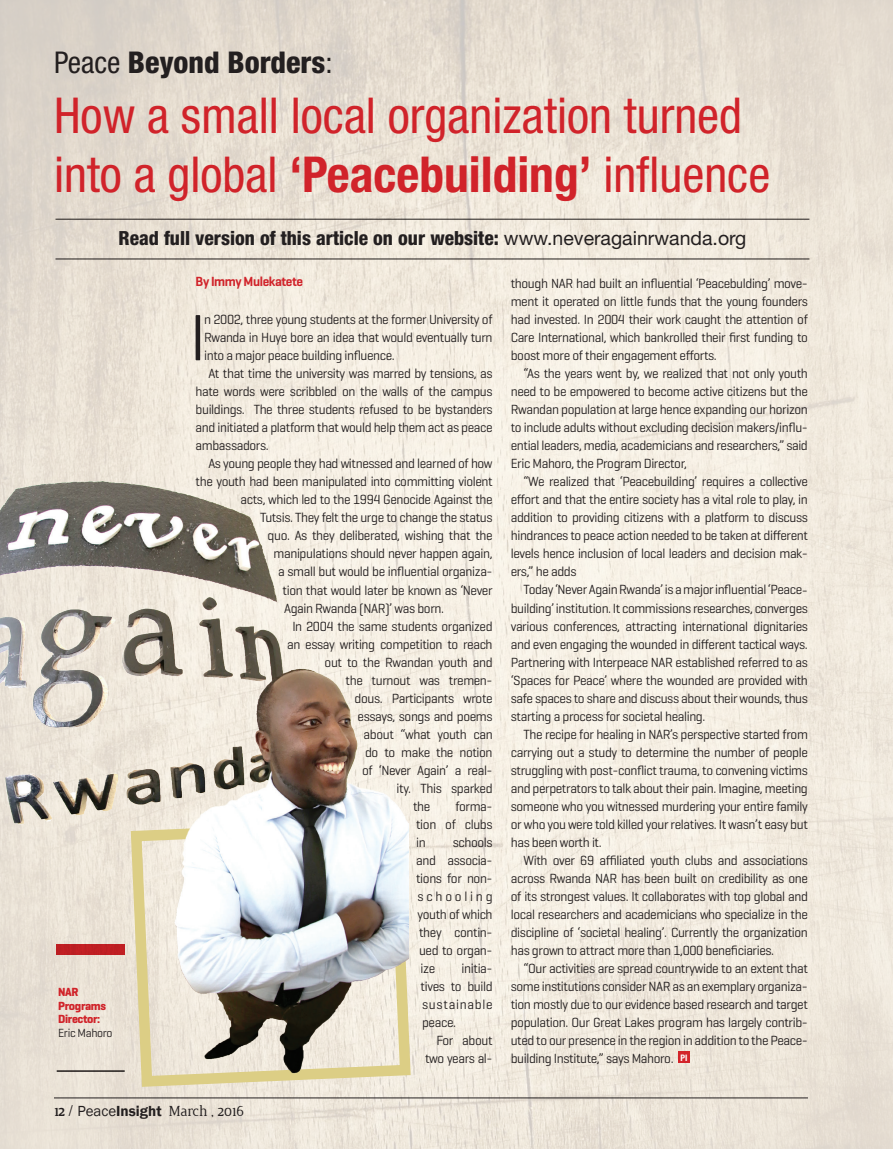
<style>
.page{position:relative;width:893px;height:1149px;background:#fff}
.page>*{position:absolute;margin:0;border:0;box-sizing:border-box;transform-origin:0 0}
.t1{font:66.45px "Geogrotesque";color:#231f20}
.t2{font:condensed 49.5px/59.4px "Helvetica Neue LT Std";color:#d1232a}
.t3{font:800 condensed 30px "Helvetica Neue LT Std";color:#231f20}
.t4{font:800 condensed 19.5px "Helvetica Neue LT Std";color:#231f20}
.t5{font:15px "Jura";color:#231f20}
.t6{font:13.5px/18px "Geogrotesque";letter-spacing:-.03em;color:#231f20;text-align:justify}
.t7{font:600 13.5px "Geogrotesque";letter-spacing:-.03em;color:#d1232a}
.t8{font:13.5px "Geogrotesque";letter-spacing:.21em;color:#231f20}
.t9{font:700 12px/13.5px "Geogrotesque";letter-spacing:-.03em;color:#d1232a}
.t10{font:12px "Geogrotesque";letter-spacing:-.03em;color:#231f20}
.s1{font-weight:400}
.s2{font-weight:700}
.s3{font-weight:400;font-stretch:normal}
.s4{font-family:"Franklin Gothic"}
.s5{font-family:"Franklin Gothic";font-weight:600}
</style>
<div class="page">
<img style="left:0;top:0;width:893px;height:1148px">
<div style="left:678px;top:1051px;width:11px;height:11px;background:#d3242a"></div>
<hr style="left:54px;top:1097px;width:754px;height:1px;background:#231f20">
<hr style="left:56px;top:219px;width:753px;height:1px;background:#231f20">
<hr style="left:56px;top:258px;width:753px;height:1px;background:#231f20">
<svg style="left:125px;top:813px;width:291px;height:278px;background:#ede6d2"></svg>
<img style="left:0;top:471px;width:408px;height:608px">
<h3 class="t3" style="left:54px;top:43px;width:280px"><span class="s1">Peace</span> Beyond Borders<span class="s1">:</span></h3>
<h2 class="t2" style="left:54px;top:85px;width:718px">How a small local organization turned into a global <span class="s2">‘Peacebuilding’</span> influence</h2>
<h3 class="t4" style="left:119px;top:226px;width:629px">Read full version of this article on our website: <span class="s3">www.neveragainrwanda.org</span></h3>
<p class="t9" style="left:58px;top:985px;width:49px">NAR<br>Programs<br>Director:</p>
<p class="t10" style="left:58px;top:1024px;width:56px">Eric Mahoro</p>
<p class="t7" style="left:196px;top:273px;width:109px">By Immy Mulekatete</p>
<h1 class="t1" style="left:190px;top:296px;width:18px">I</h1>
<p class="t6" style="left:204px;top:310px;width:290px">n 2002, three young students at the former University of</p>
<p class="t6" style="left:204px;top:328px;width:290px">Rwanda in Huye bore an idea that would eventually turn</p>
<p class="t6" style="left:204px;top:346px;width:192px">into a major peace building influence.</p>
<p class="t6" style="left:208px;top:364px;width:286px">At that time the university was marred by tensions, as</p>
<p class="t6" style="left:196px;top:382px;width:299px">hate words were scribbled on the walls of the campus</p>
<p class="t6" style="left:196px;top:400px;width:299px">buildings. The three students refused to be bystanders</p>
<p class="t6" style="left:196px;top:418px;width:299px">and initiated a platform that would help them act as peace</p>
<p class="t6" style="left:196px;top:436px;width:75px">ambassadors.</p>
<p class="t6" style="left:208px;top:454px;width:286px">As young people they had witnessed and learned of how</p>
<p class="t6" style="left:196px;top:472px;width:299px">the youth had been manipulated into committing violent</p>
<p class="t6" style="left:241px;top:490px;width:254px">acts, which led to the 1994 Genocide Against the</p>
<p class="t6" style="left:260px;top:508px;width:234px">Tutsis. They felt the urge to change the status</p>
<p class="t6" style="left:268px;top:526px;width:227px">quo. As they deliberated, wishing that the</p>
<p class="t6" style="left:274px;top:544px;width:220px">manipulations should never happen again,</p>
<p class="t6" style="left:278px;top:562px;width:216px">a small but would be influential organiza-</p>
<p class="t6" style="left:283px;top:580px;width:211px">tion that would later be known as ‘Never</p>
<p class="t6" style="left:284px;top:598px;width:161px">Again Rwanda (NAR)’ was born.</p>
<p class="t6" style="left:292px;top:616px;width:202px">In 2004 the same students organized</p>
<p class="t6" style="left:287px;top:634px;width:207px">an essay writing competition to reach</p>
<p class="t6" style="left:325px;top:652px;width:170px">out to the Rwandan youth and</p>
<p class="t6" style="left:346px;top:670px;width:149px">the turnout was tremen-</p>
<p class="t6" style="left:355px;top:688px;width:140px">dous. Participants wrote</p>
<p class="t6" style="left:358px;top:706px;width:136px">essays, songs and poems</p>
<p class="t6" style="left:364px;top:724px;width:131px">about “what youth can</p>
<p class="t6" style="left:365px;top:742px;width:129px">do to make the notion</p>
<p class="t6" style="left:362px;top:760px;width:132px">of ‘Never Again’ a real-</p>
<p class="t6" style="left:397px;top:778px;width:97px">ity. This sparked</p>
<p class="t6" style="left:413px;top:796px;width:19px">the</p>
<p class="t6" style="left:416px;top:796px;width:78px;text-indent:39px">forma&shy;tion of clubs in</p>
<p class="t6" style="left:453px;top:832px;width:41px">schools</p>
<p class="t6" style="left:416px;top:850px;width:78px">and associa-</p>
<p class="t6" style="left:416px;top:868px;width:78px">tions for non-</p>
<p class="t8" style="left:418px;top:887px;width:77px">schooling</p>
<p class="t6" style="left:418px;top:904px;width:77px">youth of which</p>
<p class="t6" style="left:419px;top:922px;width:75px">they contin-</p>
<p class="t6" style="left:419px;top:940px;width:75px">ued to organ-</p>
<p class="t6" style="left:421px;top:958px;width:16px">ize</p>
<p class="t6" style="left:421px;top:958px;width:74px;text-indent:41px">initia&shy;tives to build sustainable peace.</p>
<p class="t6" style="left:425px;top:1030px;width:69px;text-align:right">For about two years al-</p>
<p class="t5" style="left:54px;top:1103px;width:192px"><span class="s2">12</span> / <span class="s4">Peace</span><span class="s5">Insight</span> March , 2016</p>
<p class="t6" style="left:511px;top:274px;width:299px">though NAR had built an influential ‘Peacebulding’ move&shy;ment it operated on little funds that the young founders had invested. In 2004 their work caught the attention of Care International, which bankrolled their first funding to boost more of their engagement efforts.</p>
<p class="t6" style="left:511px;top:364px;width:299px;text-indent:13px">“As the years went by, we realized that not only youth need to be empowered to become active citizens but the Rwandan population at large hence expanding our horizon to include adults without excluding decision makers/influ&shy;ential leaders, media, academicians and researchers,” said Eric Mahoro, the Program Director,</p>
<p class="t6" style="left:511px;top:472px;width:299px;text-indent:13px">“We realized that ‘Peacebuilding’ requires a collective effort and that the entire society has a vital role to play, in addition to providing citizens with a platform to discuss hindrances to peace action needed to be taken at different levels hence inclusion of local leaders and decision mak&shy;ers,” he adds</p>
<p class="t6" style="left:511px;top:580px;width:299px;text-indent:13px">Today ‘Never Again Rwanda’ is a major influential ‘Peace&shy;building’ institution. It commissions researches, converges various conferences, attracting international dignitaries and even engaging the wounded in different tactical ways.<br>Partnering with Interpeace NAR established referred to as ‘Spaces for Peace’ where the wounded are provided with safe spaces to share and discuss about their wounds, thus starting a process for societal healing.</p>
<p class="t6" style="left:511px;top:724px;width:299px;text-indent:13px">The recipe for healing in NAR’s perspective started from carrying out a study to determine the number of people struggling with post-conflict trauma, to convening victims and perpetrators to talk about their pain. Imagine, meeting someone who you witnessed murdering your entire family or who you were told killed your relatives. It wasn’t easy but has been worth it.</p>
<p class="t6" style="left:511px;top:850px;width:299px;text-indent:13px">With over 69 affiliated youth clubs and associations across Rwanda NAR has been built on credibility as one of its strongest values. It collaborates with top global and local researchers and academicians who specialize in the discipline of ‘societal healing’. Currently the organization has grown to attract more than 1,000 beneficiaries.</p>
<p class="t6" style="left:511px;top:958px;width:299px;text-indent:13px">“Our activities are spread countrywide to an extent that some institutions consider NAR as an exemplary organiza&shy;tion mostly due to our evidence based research and target population. Our Great Lakes program has largely contrib&shy;uted to our presence in the region in addition to the Peace&shy;building Institute,” says Mahoro. <sup>PI</sup></p>
</div>
